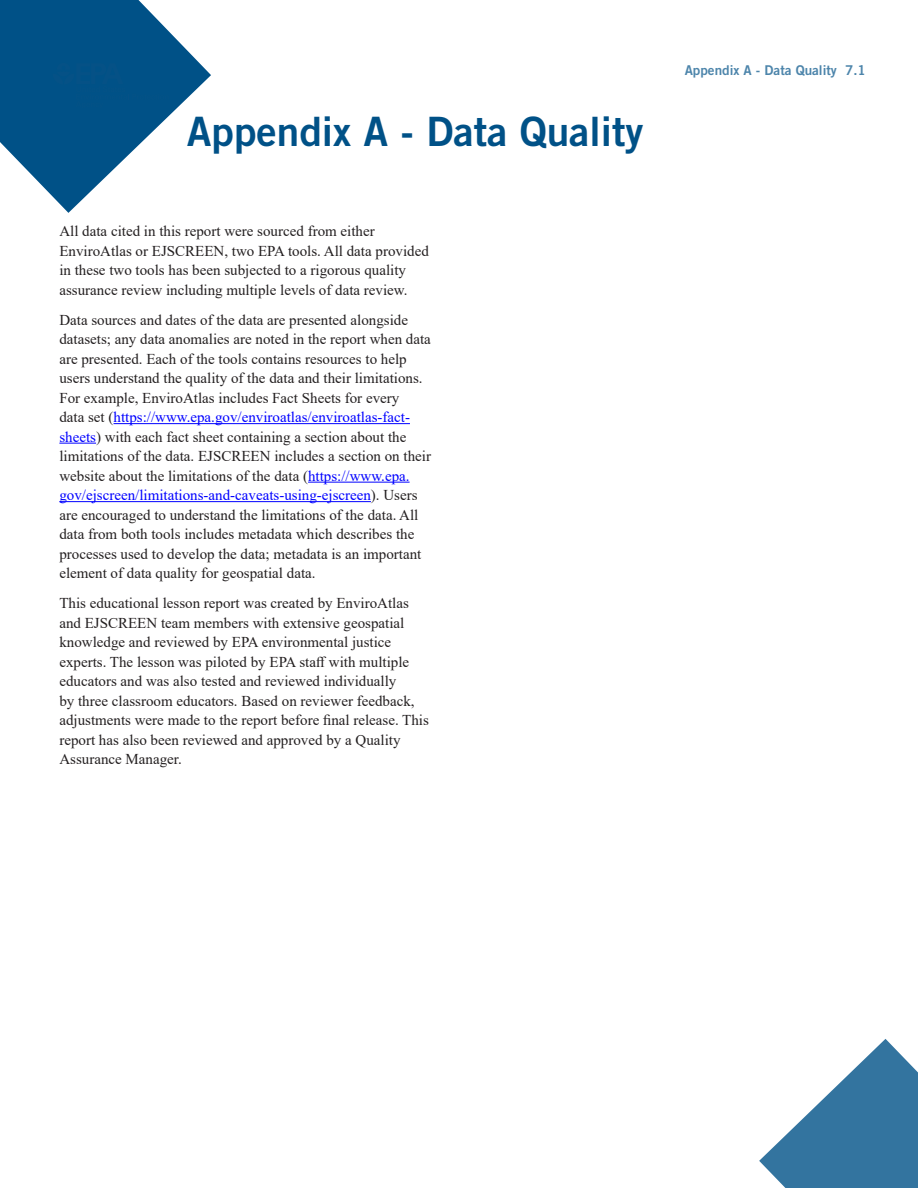
<style>
.page{position:relative;width:918px;height:1188px;background:#fff}
.page>*{position:absolute;margin:0;border:0;box-sizing:border-box;transform-origin:0 0}
.Heading_1{font:40.5px "Trade Gothic LT Std Bd 2";color:#005187}
.Body_Text{font:15px/19.5px "Times New Roman";color:#231f20}
.t1{font:13.5px "Trade Gothic LT Std Bd 2";color:#4d85ab}
.s1{color:#00f}
</style>
<div class="page">
<svg style="left:0;top:0;width:211px;height:213px;fill:#005187"></svg>
<div style="left:53px;top:63px;width:115px;height:45px;background:#005187"></div>
<svg style="left:759px;top:1039px;width:159px;height:149px"></svg>
<hr style="left:114px;top:423px;width:296px;height:1px;background:#00f">
<hr style="left:59px;top:443px;width:37px;height:1px;background:#00f">
<hr style="left:308px;top:482px;width:102px;height:1px;background:#00f">
<hr style="left:59px;top:501px;width:312px;height:1px;background:#00f">
<p class="Heading_1" style="left:187px;top:106px;width:458px">Appendix A - Data Quality</p>
<p class="Body_Text" style="left:59px;top:221px;width:371px">All data cited in this report were sourced from either EnviroAtlas or EJSCREEN, two EPA tools. All data provided in these two tools has been subjected to a rigorous quality assurance review including multiple levels of data review.</p>
<p class="Body_Text" style="left:59px;top:309px;width:373px">Data sources and dates of the data are presented alongside datasets; any data anomalies are noted in the report when data are presented. Each of the tools contains resources to help users understand the quality of the data and their limitations.<br>For example, EnviroAtlas includes Fact Sheets for every<br>data set (<span class="s1">https://www.epa.gov/enviroatlas/enviroatlas-fact&shy;sheets</span>) with each fact sheet containing a section about the limitations of the data. EJSCREEN includes a section on their website about the limitations of the data (<span class="s1">https://www.epa. gov/ejscreen/limitations-and-caveats-using-ejscreen</span>). Users are encouraged to understand the limitations of the data. All data from both tools includes metadata which describes the processes used to develop the data; metadata is an important element of data quality for geospatial data.</p>
<p class="Body_Text" style="left:59px;top:593px;width:371px">This educational lesson report was created by EnviroAtlas and EJSCREEN team members with extensive geospatial knowledge and reviewed by EPA environmental justice experts. The lesson was piloted by EPA staff with multiple educators and was also tested and reviewed individually<br>by three classroom educators. Based on reviewer feedback, adjustments were made to the report before final release. This report has also been reviewed and approved by a Quality Assurance Manager.</p>
<p class="t1" style="left:685px;top:61px;width:183px">Appendix A - Data Quality 7.1</p>
</div>
